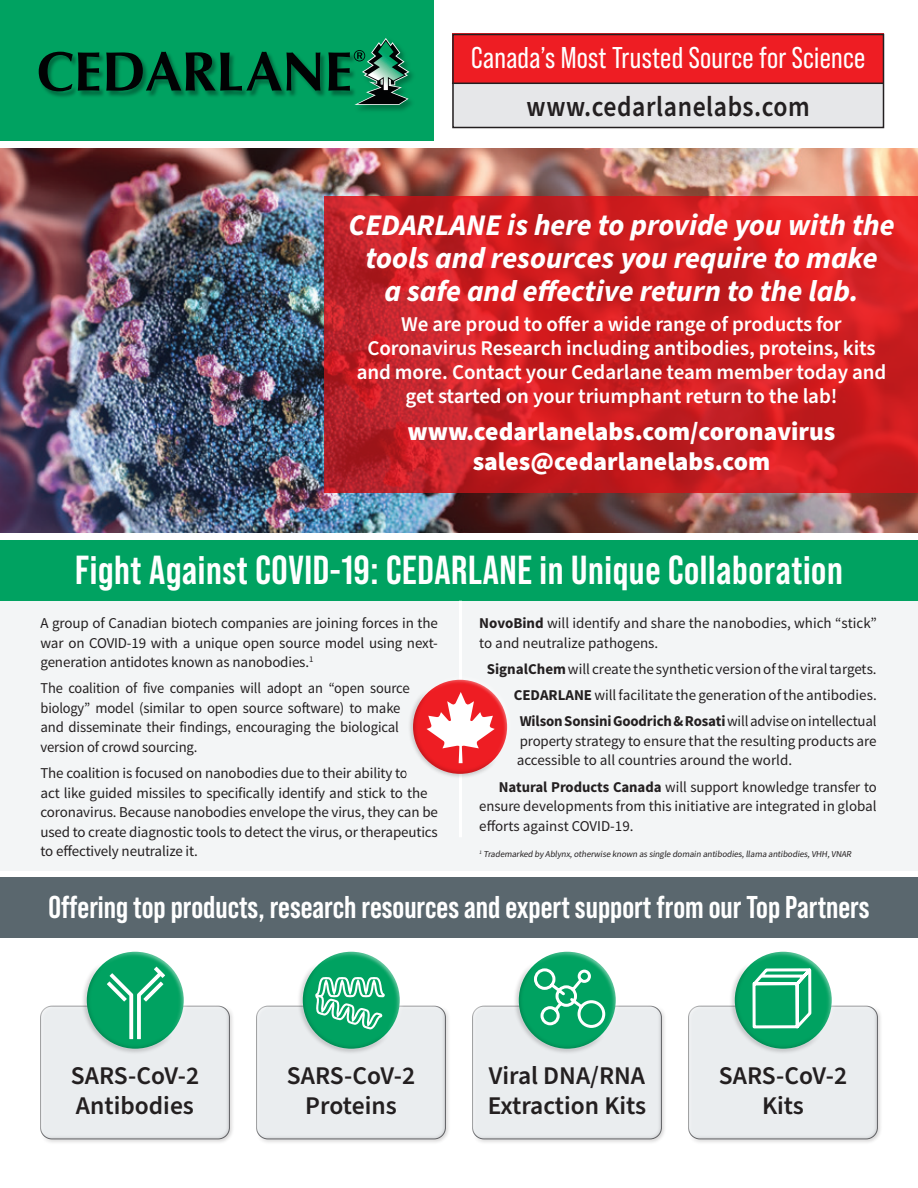
<style>
.page{position:relative;width:918px;height:1188px;background:#fff}
.page>*{position:absolute;margin:0;border:0;box-sizing:border-box;transform-origin:0 0}
.t1{font:700 40.5px "Bebas Neue Pro";letter-spacing:.015em;color:#fff}
.t2{font:700 31.5px "Bebas Neue Pro";color:#fff}
.t3{font:italic 700 30px/33px "Source Sans Pro";color:#fff;text-align:center}
.t4{font:30px "Bebas Neue Pro";letter-spacing:.01em;color:#fff}
.t5{font:600 28.5px "Source Sans Pro";letter-spacing:.025em;color:#231f20;scale:.9 1}
.t6{font:600 25.5px/30px "Source Sans Pro";color:#231f20}
.t7{font:900 25.5px/30px "Source Sans Pro";color:#fff;text-align:center}
.t8{font:600 21px/24px "Source Sans Pro";letter-spacing:-.005em;color:#fff;text-align:center}
.t9{font:15px/19.5px "Source Sans Pro";letter-spacing:-.01em;color:#231f20;text-align:justify}
.t10{font:15px/19.5px "Source Sans Pro";letter-spacing:-.01em;color:#231f20;scale:.96 1}
.t11{font:9px "Source Sans Pro";color:#231f20}
.s1{font-weight:700}
</style>
<div class="page">
<img style="left:0;top:148px;width:918px;height:385px">
<div style="left:0;top:878px;width:918px;height:60px;background:#5a676e"></div>
<svg style="left:324px;top:196px;width:594px;height:297px;background:#cb1f23"></svg>
<div style="left:0;top:580px;width:918px;height:291px;background:#f2f4f5"></div>
<div style="left:40px;top:1005px;width:195px;height:140px;background:#231f20;opacity:.25"></div>
<div style="left:256px;top:1005px;width:195px;height:140px;background:#231f20;opacity:.25"></div>
<div style="left:472px;top:1005px;width:195px;height:140px;background:#231f20;opacity:.25"></div>
<div style="left:688px;top:1005px;width:195px;height:140px;background:#231f20;opacity:.25"></div>
<svg style="left:105px;top:951px;width:84px;height:83px"></svg>
<div style="left:81px;top:962px;width:93px;height:93px;background:#231f20;opacity:.25"></div>
<svg style="left:107px;top:967px;width:58px;height:72px"></svg>
<svg style="left:321px;top:951px;width:84px;height:83px"></svg>
<div style="left:297px;top:962px;width:93px;height:93px;background:#231f20;opacity:.25"></div>
<svg style="left:537px;top:951px;width:84px;height:83px"></svg>
<div style="left:513px;top:962px;width:93px;height:93px;background:#231f20;opacity:.25"></div>
<svg style="left:753px;top:951px;width:84px;height:83px"></svg>
<div style="left:729px;top:962px;width:93px;height:93px;background:#231f20;opacity:.25"></div>
<svg style="left:315px;top:977px;width:70px;height:52px"></svg>
<svg style="left:532px;top:967px;width:75px;height:62px;background:#34b581"></svg>
<svg style="left:748px;top:963px;width:68px;height:72px"></svg>
<div style="left:0;top:540px;width:918px;height:61px;background:#00a261"></div>
<div style="left:452px;top:34px;width:432px;height:49px;background:#ee1d23"></div>
<div style="left:452px;top:83px;width:432px;height:44px;background:#e6e7e9"></div>
<div style="left:0;top:0;width:433px;height:140px;background:#00a261"></div>
<div style="left:452px;top:34px;width:432px;height:94px;border:2px solid #231f20"></div>
<img style="left:359px;top:71px;width:54px;height:40px">
<img style="left:38px;top:51px;width:287px;height:46px">
<svg style="left:39px;top:52px;width:60px;height:39px"></svg>
<svg style="left:106px;top:52px;width:214px;height:39px"></svg>
<svg style="left:328px;top:38px;width:81px;height:67px"></svg>
<hr style="left:452px;top:83px;width:432px;height:1px;background:#231f20">
<hr style="left:459px;top:601px;width:3px;height:236px;background:#fff">
<svg style="left:433px;top:679px;width:75px;height:74px"></svg>
<div style="left:407px;top:688px;width:92px;height:92px;background:#231f20;opacity:.25"></div>
<svg style="left:427px;top:692px;width:68px;height:71px"></svg>
<p class="t4" style="left:471px;top:41px;width:395px">Canada’s Most Trusted Source for Science</p>
<p class="t5" style="left:527px;top:88px;width:316px">www.cedarlanelabs.com</p>
<p class="t3" style="left:348px;top:209px;width:548px">CEDARLANE is here to provide you with the tools and resources you require to make<br>a safe and effective return to the lab.</p>
<p class="t8" style="left:357px;top:313px;width:531px">We are proud to offer a wide range of products for Coronavirus Research including antibodies, proteins, kits and more. Contact your Cedarlane team member today and get started on your triumphant return to the lab!</p>
<p class="t7" style="left:408px;top:417px;width:429px">www.cedarlanelabs.com/coronavirus sales@cedarlanelabs.com</p>
<p class="t1" style="left:75px;top:546px;width:769px">Fight Against COVID-19: CEDARLANE in Unique Collaboration</p>
<p class="t9" style="left:40px;top:614px;width:399px">A group of Canadian biotech companies are joining forces in the war on COVID-19 with a unique open source model using next&shy;generation antidotes known as nanobodies.<sup>1</sup></p>
<p class="t10" style="left:40px;top:679px;width:386px">The coalition of five companies will adopt an “open source biology” model (similar to open source software) to make and disseminate their findings, encouraging the biological version of crowd sourcing.</p>
<p class="t9" style="left:40px;top:764px;width:399px;text-align:left">The coalition is focused on nanobodies due to their ability to<br>act like guided missiles to specifically identify and stick to the coronavirus. Because nanobodies envelope the virus, they can be used to create diagnostic tools to detect the virus, or therapeutics to effectively neutralize it.</p>
<p class="t9" style="left:479px;top:614px;width:399px"><span class="s1">NovoBind</span> will identify and share the nanobodies, which “stick” to and neutralize pathogens.</p>
<p class="t9" style="left:487px;top:659px;width:391px"><span class="s1">SignalChem</span> will create the synthetic version of the viral targets.</p>
<p class="t9" style="left:514px;top:686px;width:365px"><span class="s1">CEDARLANE</span> will facilitate the generation of the antibodies.</p>
<p class="t9" style="left:517px;top:712px;width:362px"><span class="s1">Wilson Sonsini Goodrich &amp; Rosati</span> will advise on intellectual property strategy to ensure that the resulting products are accessible to all countries around the world.</p>
<p class="t9" style="left:479px;top:777px;width:399px;text-indent:20px"><span class="s1">Natural Products Canada</span> will support knowledge transfer to ensure developments from this initiative are integrated in global efforts against COVID-19.</p>
<p class="t11" style="left:479px;top:849px;width:375px"><sup>1</sup> Trademarked by Ablynx,otherwise known as single domain antibodies,llama antibodies,VHH,VNAR</p>
<p class="t2" style="left:48px;top:890px;width:823px">Offering top products, research resources and expert support from our Top Partners</p>
<p class="t6" style="left:71px;top:1061px;width:130px">SARS-CoV-2<br>Antibodies</p>
<p class="t6" style="left:287px;top:1061px;width:130px;text-align:center">SARS-CoV-2<br>Proteins</p>
<p class="t6" style="left:488px;top:1061px;width:160px">Viral DNA/RNA<br>Extraction Kits</p>
<p class="t6" style="left:719px;top:1061px;width:130px;text-align:center">SARS-CoV-2<br>Kits</p>
</div>
